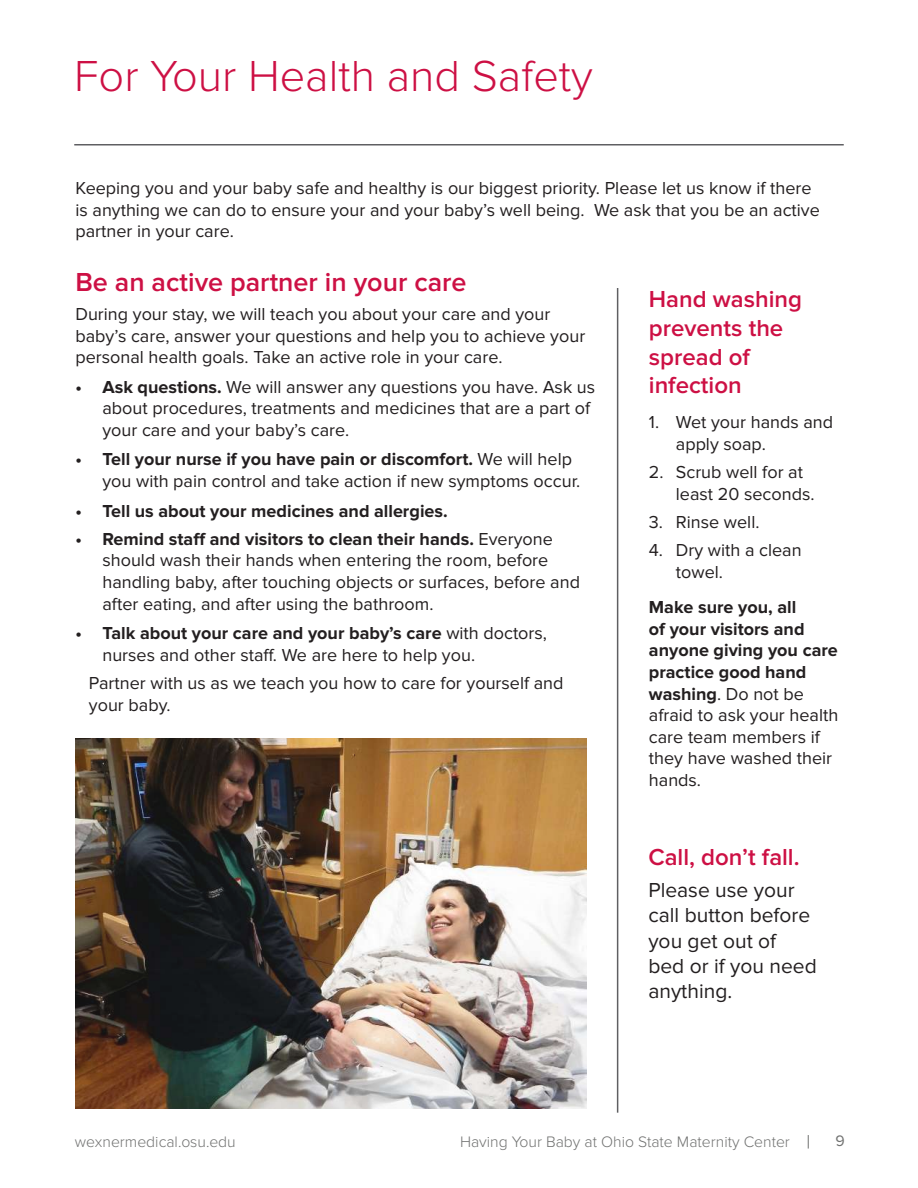
<style>
.page{position:relative;width:918px;height:1188px;background:#fff}
.page>*{position:absolute;margin:0;border:0;box-sizing:border-box;transform-origin:0 0}
.t1{font:300 45px "Proxima Nova";color:#cd1044}
.t2{font:600 27px "Proxima Nova";color:#cd1044}
.t3{font:600 24px/28.8px "Proxima Nova";color:#cd1044}
.t4{font:21px/25.2px "Proxima Nova";color:#231f20}
.t5{font:18px/21.6px "Proxima Nova";color:#231f20}
.t6{font:700 18px/21.6px "Proxima Nova";color:#231f20}
.t7{font:300 15.75px "Proxima Nova";color:#717271}
.t8{font:15.75px "Proxima Nova";color:#717271}
.s1{font-weight:700}
.s2{font-weight:400}
</style>
<div class="page">
<svg style="left:808px;top:1135px;width:1px;height:14px"></svg>
<img style="left:75px;top:738px;width:512px;height:370px">
<hr style="left:617px;top:288px;width:1px;height:825px;background:#5f5f62">
<hr style="left:74px;top:144px;width:770px;height:2px;background:#5f5f62">
<h1 class="t1" style="left:74px;top:50px;width:520px">For Your Health and Safety</h1>
<p class="t5" style="left:75px;top:178px;width:746px">Keeping you and your baby safe and healthy is our biggest priority. Please let us know if there is anything we can do to ensure your and your baby’s well being. We ask that you be an active partner in your care.</p>
<h2 class="t2" style="left:75px;top:267px;width:393px">Be an active partner in your care</h2>
<p class="t5" style="left:75px;top:304px;width:511px">During your stay, we will teach you about your care and your baby’s care, answer your questions and help you to achieve your personal health goals. Take an active role in your care.</p>
<p class="t5" style="left:102px;top:376px;width:494px;text-indent:-27px"><span class="s1">• Ask questions.</span> We will answer any questions you have. Ask us about procedures, treatments and medicines that are a part of your care and your baby’s care.</p>
<p class="t5" style="left:102px;top:449px;width:479px;text-indent:-27px"><span class="s1">• Tell your nurse if you have pain or discomfort.</span> We will help you with pain control and take action if new symptoms occur.</p>
<p class="t6" style="left:75px;top:500px;width:374px">• Tell us about your medicines and allergies.</p>
<p class="t5" style="left:102px;top:528px;width:479px;text-indent:-27px"><span class="s1">• Remind staff and visitors to clean their hands.</span> Everyone should wash their hands when entering the room, before handling baby, after touching objects or surfaces, before and after eating, and after using the bathroom.</p>
<p class="t5" style="left:102px;top:623px;width:446px;text-indent:-27px"><span class="s1">• Talk about your care and your baby’s care</span> with doctors, nurses and other staff. We are here to help you.</p>
<p class="t5" style="left:89px;top:673px;width:476px">Partner with us as we teach you how to care for yourself and your baby.</p>
<h3 class="t3" style="left:649px;top:285px;width:155px">Hand washing prevents the spread of infection</h3>
<p class="t5" style="left:676px;top:412px;width:159px;text-indent:-27px">1. Wet your hands and apply soap.</p>
<p class="t5" style="left:676px;top:462px;width:140px;text-indent:-27px">2. Scrub well for at least 20 seconds.</p>
<p class="t5" style="left:649px;top:512px;width:112px">3. Rinse well.</p>
<p class="t5" style="left:676px;top:540px;width:127px;text-indent:-27px">4. Dry with a clean towel.</p>
<p class="t6" style="left:649px;top:597px;width:191px">Make sure you, all<br>of your visitors and anyone giving you care practice good hand washing<span class="s2">. Do not be afraid to ask your health care team members if they have washed their hands.</span></p>
<h3 class="t3" style="left:648px;top:843px;width:153px">Call, don’t fall.</h3>
<p class="t4" style="left:648px;top:878px;width:170px">Please use your call button before you get out of bed or if you need anything.</p>
<p class="t7" style="left:75px;top:1132px;width:163px">wexnermedical.osu.edu</p>
<p class="t7" style="left:460px;top:1132px;width:331px">Having Your Baby at Ohio State Maternity Center</p>
<p class="t8" style="left:836px;top:1132px;width:11px">9</p>
</div>
